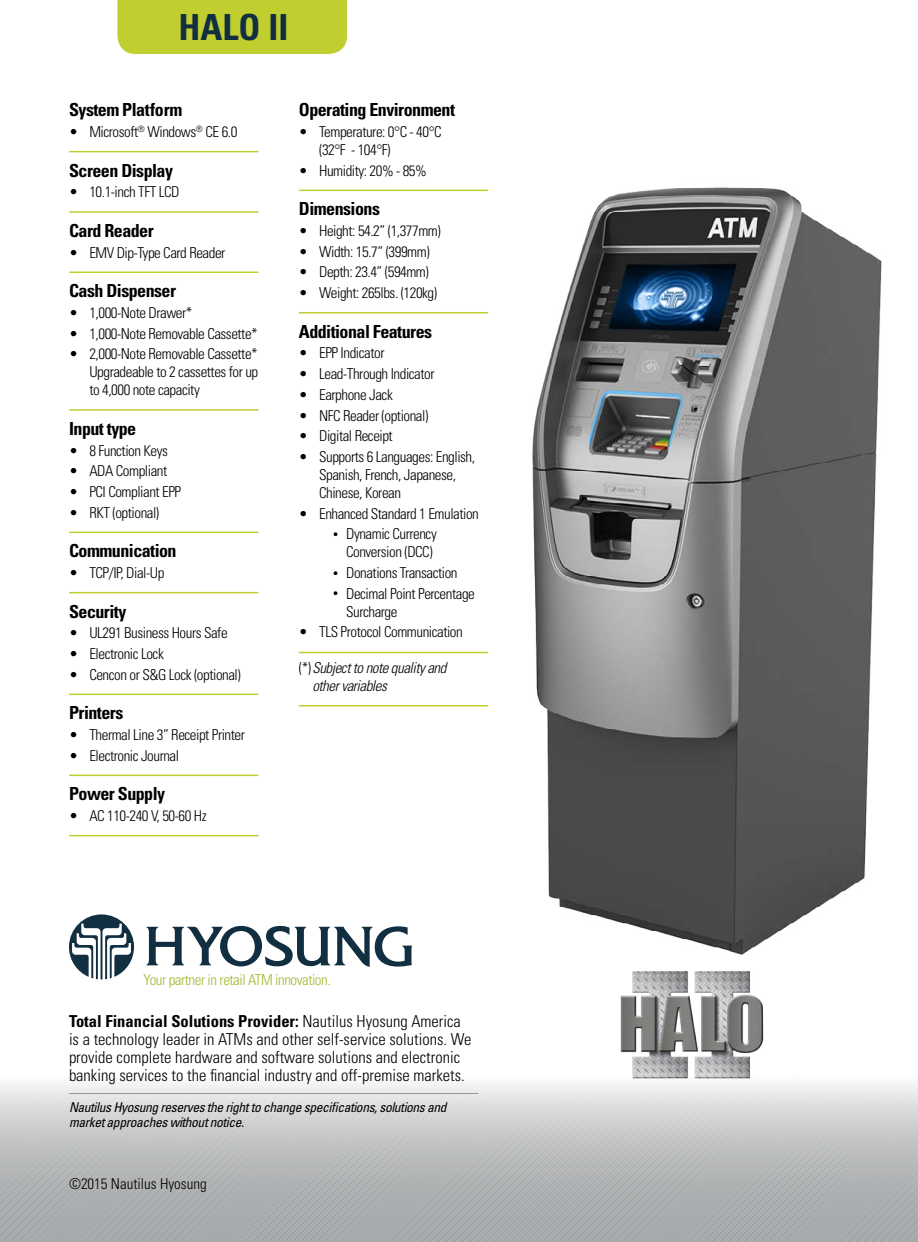
<style>
.page{position:relative;width:918px;height:1242px;background:#fff}
.page>*{position:absolute;margin:0;border:0;box-sizing:border-box;transform-origin:0 0}
.t1{font:700 condensed 36px "Univers LT Std";color:#122f41}
.t2{font:700 condensed 18px "Univers LT Std";letter-spacing:-.03em;color:#000}
.t3{font:300 condensed 16.5px/18px "Univers LT Std";color:#000}
.t4{font:300 condensed 15px/18px "Univers LT Std";letter-spacing:-.03em;color:#000}
.t5{font:italic 300 condensed 15px/18px "Univers LT Std";letter-spacing:-.03em;color:#000}
.t6{font:300 condensed 15px "Univers LT Std";letter-spacing:-.03em;color:#a0ba33}
.t7{font:300 condensed 15px "Univers LT Std";color:#000}
.t8{font:italic condensed 13.5px/15px "Univers LT Std";letter-spacing:-.03em;color:#000}
.s1{font-size:10.5px}
.s2{font-style:normal}
.s3{font-weight:700}
</style>
<div class="page">
<hr style="left:69px;top:151px;width:189px;height:1px;background:#c1ce30">
<hr style="left:69px;top:211px;width:189px;height:2px;background:#c1ce30">
<hr style="left:69px;top:271px;width:189px;height:2px;background:#c1ce30">
<hr style="left:69px;top:409px;width:189px;height:2px;background:#c1ce30">
<hr style="left:69px;top:532px;width:189px;height:1px;background:#c1ce30">
<hr style="left:69px;top:592px;width:189px;height:1px;background:#c1ce30">
<hr style="left:69px;top:694px;width:189px;height:1px;background:#c1ce30">
<hr style="left:69px;top:775px;width:189px;height:1px;background:#c1ce30">
<hr style="left:69px;top:835px;width:189px;height:1px;background:#c1ce30">
<hr style="left:299px;top:190px;width:189px;height:1px;background:#c1ce30">
<hr style="left:299px;top:312px;width:189px;height:1px;background:#c1ce30">
<hr style="left:299px;top:652px;width:189px;height:1px;background:#c1ce30">
<hr style="left:299px;top:705px;width:189px;height:1px;background:#c1ce30">
<svg style="left:0;top:1082px;width:918px;height:160px"></svg>
<hr style="left:69px;top:1093px;width:409px;height:1px;background:#939598">
<svg style="left:69px;top:914px;width:65px;height:65px"></svg>
<svg style="left:147px;top:926px;width:265px;height:41px"></svg>
<div style="left:117px;top:0;width:230px;height:54px;background:#c1ce30"></div>
<img style="left:532px;top:187px;width:350px;height:768px">
<img style="left:620px;top:971px;width:144px;height:108px">
<h1 class="t1" style="left:179px;top:5px;width:111px">HALO II</h1>
<p class="t2" style="left:69px;top:99px;width:115px">System Platform</p>
<p class="t4" style="left:69px;top:123px;width:170px">• Microsoft<sup>®</sup> Windows<sup>®</sup> CE 6.0</p>
<p class="t2" style="left:69px;top:159px;width:105px">Screen Display</p>
<p class="t4" style="left:69px;top:183px;width:112px">• 10.1-inch TFT LCD</p>
<p class="t2" style="left:69px;top:220px;width:86px">Card Reader</p>
<p class="t4" style="left:69px;top:243px;width:158px">• EMV Dip-Type Card Reader</p>
<p class="t2" style="left:69px;top:280px;width:108px">Cash Dispenser</p>
<p class="t4" style="left:69px;top:304px;width:125px">• 1,000-Note Drawer*</p>
<p class="t4" style="left:69px;top:324px;width:190px">• 1,000-Note Removable Cassette*</p>
<p class="t4" style="left:89px;top:345px;width:170px;text-align:justify;text-indent:-20px">• 2,000-Note Removable Cassette* Upgradeable to 2 cassettes for up to 4,000 note capacity</p>
<p class="t2" style="left:69px;top:418px;width:69px">Input type</p>
<p class="t4" style="left:69px;top:441px;width:100px">• 8 Function Keys</p>
<p class="t4" style="left:69px;top:462px;width:100px">• ADA Compliant</p>
<p class="t4" style="left:69px;top:483px;width:114px">• PCI Compliant EPP</p>
<p class="t4" style="left:69px;top:504px;width:92px">• RKT (optional)</p>
<p class="t2" style="left:69px;top:540px;width:109px">Communication</p>
<p class="t4" style="left:69px;top:564px;width:97px">• TCP/IP, Dial-Up</p>
<p class="t2" style="left:69px;top:600px;width:59px">Security</p>
<p class="t4" style="left:69px;top:624px;width:160px">• UL291 Business Hours Safe</p>
<p class="t4" style="left:69px;top:645px;width:96px">• Electronic Lock</p>
<p class="t4" style="left:69px;top:666px;width:173px">• Cencon or S&amp;G Lock (optional)</p>
<p class="t2" style="left:69px;top:702px;width:56px">Printers</p>
<p class="t4" style="left:69px;top:726px;width:177px">• Thermal Line 3” Receipt Printer</p>
<p class="t4" style="left:69px;top:747px;width:112px">• Electronic Journal</p>
<p class="t2" style="left:69px;top:783px;width:98px">Power Supply</p>
<p class="t4" style="left:69px;top:807px;width:139px">• AC 110-240 V, 50-60 Hz</p>
<p class="t2" style="left:299px;top:99px;width:158px">Operating Environment</p>
<p class="t4" style="left:319px;top:123px;width:124px;text-indent:-20px">• Temperature: 0°C - 40°C (32°F - 104°F)</p>
<p class="t4" style="left:299px;top:162px;width:129px">• Humidity: 20% - 85%</p>
<p class="t2" style="left:299px;top:198px;width:83px">Dimensions</p>
<p class="t4" style="left:299px;top:222px;width:143px">• Height: 54.2” (1,377mm)</p>
<p class="t4" style="left:299px;top:243px;width:132px">• Width: 15.7” (399mm)</p>
<p class="t4" style="left:299px;top:263px;width:131px">• Depth: 23.4” (594mm)</p>
<p class="t4" style="left:299px;top:284px;width:140px">• Weight: 265lbs. (120kg)</p>
<p class="t2" style="left:299px;top:320px;width:135px">Additional Features</p>
<p class="t4" style="left:299px;top:344px;width:87px">• EPP Indicator</p>
<p class="t4" style="left:299px;top:365px;width:137px">• Lead-Through Indicator</p>
<p class="t4" style="left:299px;top:386px;width:95px">• Earphone Jack</p>
<p class="t4" style="left:299px;top:406px;width:131px">• NFC Reader (optional)</p>
<p class="t4" style="left:299px;top:427px;width:95px">• Digital Receipt</p>
<p class="t4" style="left:319px;top:448px;width:157px;text-indent:-20px">• Supports 6 Languages: English,<br>Spanish, French, Japanese,<br>Chinese, Korean</p>
<p class="t4" style="left:299px;top:504px;width:182px">• Enhanced Standard 1 Emulation</p>
<p class="t4" style="left:333px;top:525px;width:106px;text-align:right"><span class="s1">•</span> Dynamic Currency<br>Conversion (DCC)</p>
<p class="t4" style="left:333px;top:564px;width:126px"><span class="s1">•</span> Donations Transaction</p>
<p class="t4" style="left:346px;top:585px;width:130px;text-indent:-14px"><span class="s1">•</span> Decimal Point Percentage<br>Surcharge</p>
<p class="t4" style="left:299px;top:623px;width:165px">• TLS Protocol Communication</p>
<p class="t5" style="left:312px;top:659px;width:136px;text-indent:-14px"><span class="s2">(*)</span>Subject to note quality and other variables</p>
<p class="t6" style="left:144px;top:970px;width:189px">Your partner in retail ATM innovation.</p>
<p class="t3" style="left:69px;top:1012px;width:404px"><span class="s3">Total Financial Solutions Provider:</span> Nautilus Hyosung America is a technology leader in ATMs and other self-service solutions. We provide complete hardware and software solutions and electronic banking services to the financial industry and off-premise markets.</p>
<p class="t8" style="left:69px;top:1100px;width:379px">Nautilus Hyosung reserves the right to change specifications, solutions and market approaches without notice.</p>
<p class="t7" style="left:69px;top:1175px;width:139px">©2015 Nautilus Hyosung</p>
</div>
